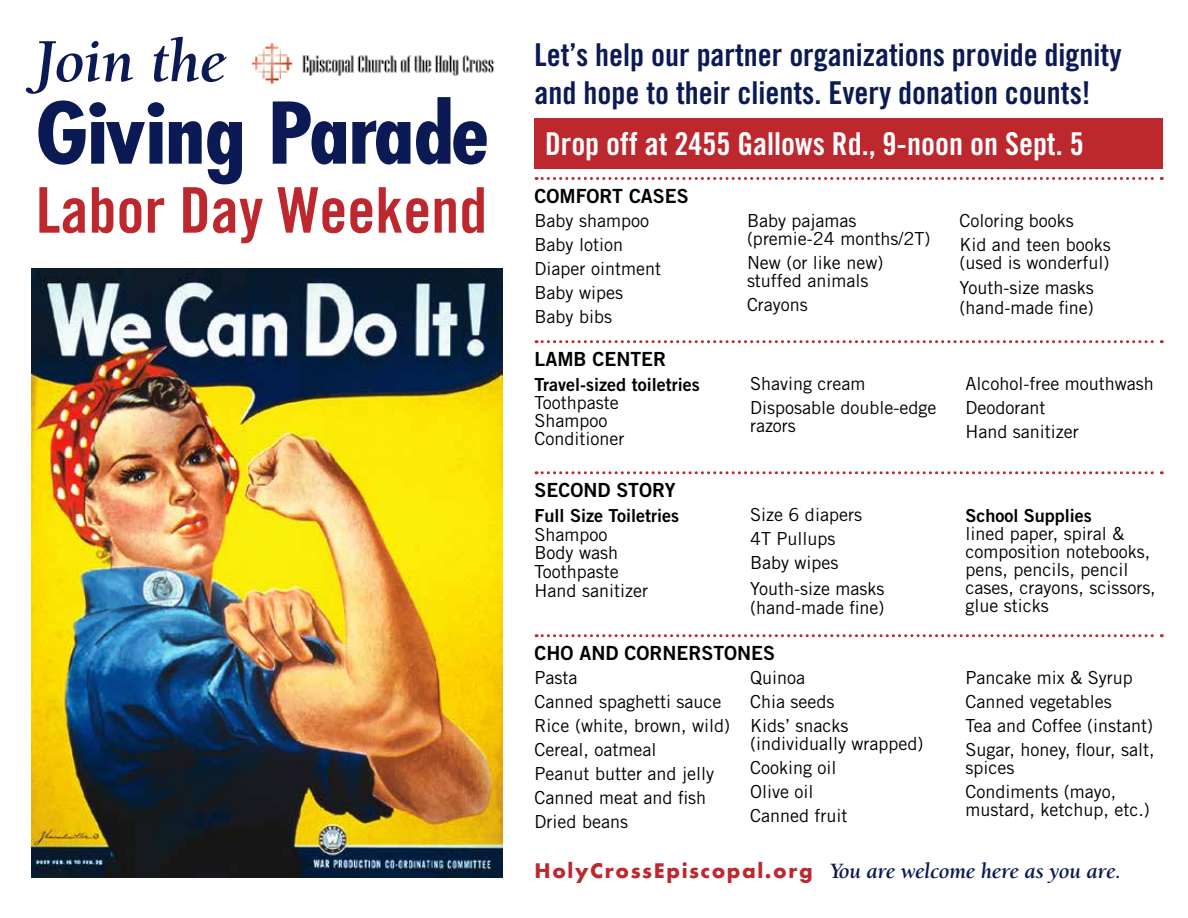
<style>
.page{position:relative;width:1188px;height:918px;background:#fff}
.page>*{position:absolute;margin:0;border:0;box-sizing:border-box;transform-origin:0 0}
.t1{font:700 condensed 82.5px "Futura";color:#0b1a54;scale:1.12 1}
.t2{font:63px "Trade Gothic LT Std Bd Cn 20";color:#bd282e}
.t3{font:italic 700 63px "Berkeley Oldstyle IT Cby BT";color:#0b1a54}
.t4{font:31.5px/37.8px "Trade Gothic LT Std Bd Cn 20";color:#0b1a54}
.t5{font:31.5px "Trade Gothic LT Std Bd Cn 20";color:#fff}
.t6{font:italic 700 22.5px "Berkeley Oldstyle IT Cby BT";color:#0b1a54}
.t7{font:19.5px "Trade Gothic Bold Two";color:#000}
.t8{font:18px/24px "Trade Gothic";color:#000}
.t9{font:18px "Trade Gothic Bold Two";color:#000}
.s1{font-family:"Futura";font-style:normal;font-size:19.5px;color:#bd282e}
</style>
<div class="page">
<img style="left:251px;top:42px;width:244px;height:43px">
<img style="left:31px;top:268px;width:471px;height:610px">
<svg style="left:536px;top:177px;width:626px;height:3px"></svg>
<svg style="left:536px;top:340px;width:626px;height:3px"></svg>
<svg style="left:536px;top:471px;width:626px;height:3px"></svg>
<svg style="left:536px;top:634px;width:626px;height:3px"></svg>
<div style="left:535px;top:118px;width:628px;height:51px;background:#bd282e"></div>
<h2 class="t3" style="left:36px;top:23px;width:193px">Join the</h2>
<h1 class="t1" style="left:36px;top:80px;width:406px">Giving Parade</h1>
<h2 class="t2" style="left:36px;top:172px;width:453px">Labor Day Weekend</h2>
<h3 class="t4" style="left:535px;top:36px;width:589px">Let’s help our partner organizations provide dignity and hope to their clients. Every donation counts!</h3>
<h3 class="t5" style="left:545px;top:125px;width:540px">Drop off at 2455 Gallows Rd., 9-noon on Sept. 5</h3>
<p class="t7" style="left:535px;top:183px;width:152px">COMFORT CAS ES</p>
<p class="t8" style="left:535px;top:208px;width:128px">Baby shampoo<br>Baby lotion<br>Diaper ointment<br>Baby wipes<br>Baby bibs</p>
<p class="t8" style="left:747px;top:211px;width:185px;line-height:18px">Baby pajamas (premie-24 months/2T)</p>
<p class="t8" style="left:747px;top:253px;width:138px;line-height:18px">New (or like new) stuffed animals</p>
<p class="t8" style="left:747px;top:292px;width:62px">Crayons</p>
<p class="t7" style="left:535px;top:347px;width:133px">LAMB CENTER</p>
<p class="t9" style="left:535px;top:373px;width:167px">TRAVEL-SIZED TOILETRIES</p>
<p class="t8" style="left:535px;top:393px;width:92px;line-height:18px">Toothpaste<br>Shampoo<br>Conditioner</p>
<p class="t7" style="left:535px;top:478px;width:143px">SECOND STORY</p>
<p class="t9" style="left:535px;top:504px;width:146px">FULL SIZE TOILETRIES</p>
<p class="t8" style="left:535px;top:525px;width:115px;line-height:18.8px">Shampoo<br>Body wash<br>Toothpaste<br>Hand sanitizer</p>
<p class="t8" style="left:750px;top:372px;width:188px">Shaving cream<br>Disposable double-edge</p>
<p class="t8" style="left:750px;top:414px;width:47px">razors</p>
<p class="t8" style="left:750px;top:502px;width:136px;line-height:24.5px">Size 6 diapers<br>4T Pullups<br>Baby wipes<br>Youth-size masks</p>
<p class="t8" style="left:750px;top:596px;width:136px">(hand-made fine)</p>
<p class="t7" style="left:535px;top:641px;width:239px">CHO AND CORNERSTONES</p>
<p class="t8" style="left:535px;top:666px;width:197px">Pasta<br>Canned spaghetti sauce<br>Rice (white, brown, wild)<br>Cereal, oatmeal<br>Peanut butter and jelly<br>Canned meat and fish<br>Dried beans</p>
<p class="t8" style="left:750px;top:666px;width:100px">Quinoa<br>Chia seeds<br>Kids’ snacks</p>
<p class="t8" style="left:750px;top:731px;width:175px">(individually wrapped)<br>Cooking oil<br>Olive oil<br>Canned fruit</p>
<p class="t8" style="left:959px;top:208px;width:153px">Coloring books<br>Kid and teen books</p>
<p class="t8" style="left:959px;top:250px;width:151px;line-height:25.5px">(used is wonderful)<br>Youth-size masks</p>
<p class="t8" style="left:959px;top:295px;width:136px">(hand-made fine)</p>
<p class="t8" style="left:965px;top:372px;width:190px">Alcohol-free mouthwash<br>Deodorant<br>Hand sanitizer</p>
<p class="t9" style="left:965px;top:504px;width:128px">SCHOOL SUPPLIES</p>
<p class="t8" style="left:965px;top:524px;width:192px;line-height:18px">lined paper, spiral &amp; composition notebooks, pens, pencils, pencil cases, crayons, scissors, glue sticks</p>
<p class="t8" style="left:965px;top:665px;width:191px">Pancake mix &amp; Syrup<br>Canned vegetables<br>Tea and Coffee (instant)<br>Sugar, honey, flour, salt,</p>
<p class="t8" style="left:965px;top:755px;width:152px">spices<br>Condiments (mayo,</p>
<p class="t8" style="left:965px;top:797px;width:186px">mustard, ketchup, etc.)</p>
<p class="t6" style="left:535px;top:857px;width:588px"><span class="s1">HolyCrossEpiscopal.org</span> You are welcome here as you are.</p>
</div>
